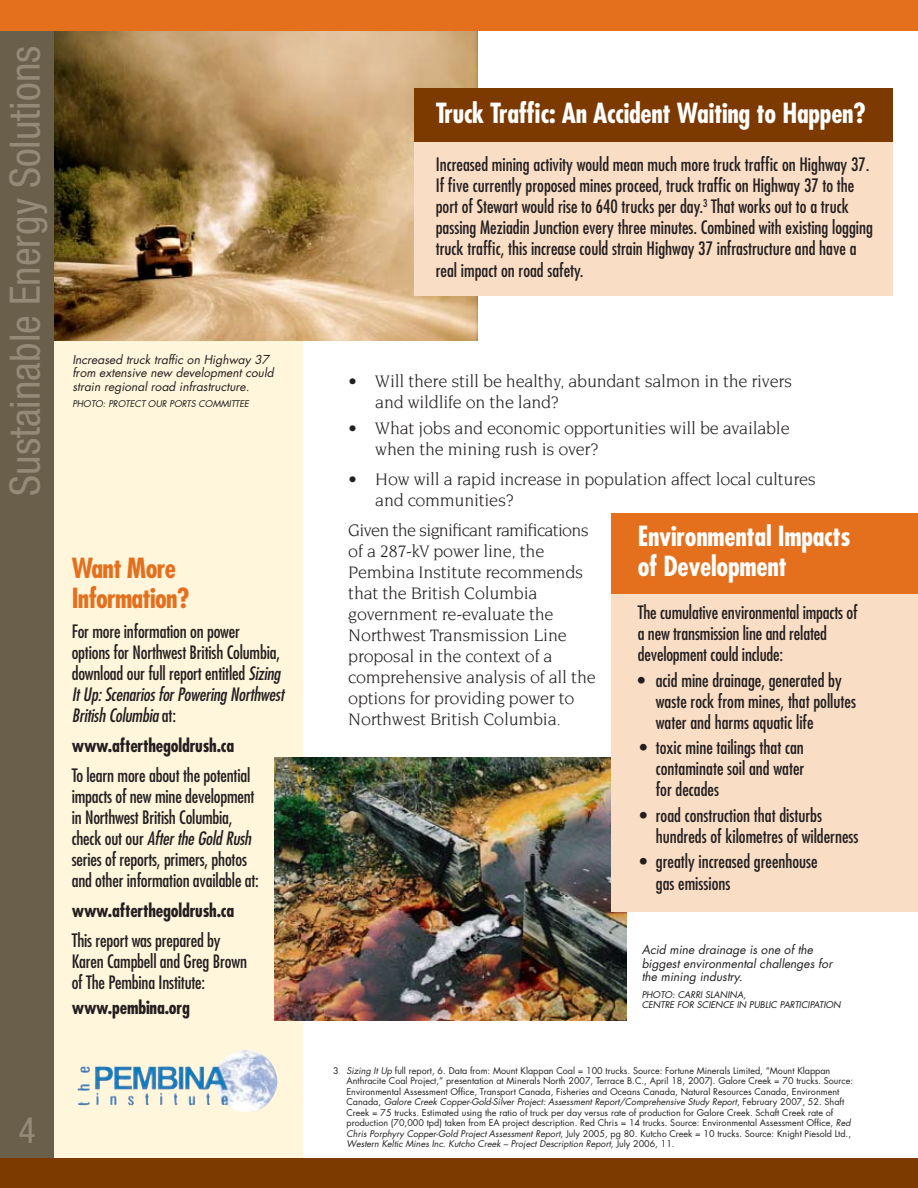
<style>
.page{position:relative;width:918px;height:1188px;background:#fff}
.page>*{position:absolute;margin:0;border:0;box-sizing:border-box;transform-origin:0 0}
.t1{font:condensed 42px "Helvetica Neue";color:#948a78}
.Subhead{font:700 condensed 27px/30px "Futura";letter-spacing:-.01em;color:#fff}
.Subhead-2{font:700 condensed 27px/30px "Futura";letter-spacing:-.025em;color:#e4701e}
.Sidebar{font:condensed 18px/21.1px "Futura";color:#231f20}
.Main_Text{font:18px/21px "Novarese";letter-spacing:-.015em;color:#231f20}
.Paragraph_Style_1{font:condensed 18px/21px "Futura";letter-spacing:-.01em;color:#231f20}
.Subhead-3{font:condensed 18px/21px "Futura";letter-spacing:-.01em;color:#231f20}
.Paragraph_Style_1-2{font:700 condensed 18px "Futura";letter-spacing:-.01em;color:#231f20}
.t2{font:italic 12px/13.5px "Futura";color:#231f20}
.Footnote_Text{font:9px/10.5px "Futura";color:#231f20}
.t3{font:italic 9px/10.5px "Futura";color:#1a1818}
.s1{font-style:italic}
</style>
<div class="page">
<div style="left:51px;top:29px;width:251px;height:1133px;background:#fff6dc"></div>
<img style="left:78px;top:1050px;width:200px;height:62px">
<img style="left:53px;top:31px;width:425px;height:310px">
<div style="left:414px;top:88px;width:478px;height:208px;background:#faddc5"></div>
<div style="left:0;top:28px;width:53px;height:1160px;background:#6a5f4a"></div>
<div style="left:0;top:0;width:918px;height:31px;background:#e4701e"></div>
<div style="left:0;top:1158px;width:918px;height:30px;background:#7c3a00"></div>
<div style="left:414px;top:88px;width:478px;height:54px;background:#7c3a00"></div>
<img style="left:275px;top:758px;width:351px;height:262px">
<div style="left:611px;top:513px;width:307px;height:398px;background:#faddc5"></div>
<div style="left:611px;top:513px;width:307px;height:81px;background:#e4701e"></div>
<p class="t1" style="left:1px;top:496px;width:451px;rotate:-90deg">Sustainable Energy Solutions</p>
<p class="t2" style="left:72px;top:352px;width:203px">Increased truck traffic on Highway 37 from extensive new development could strain regional road infrastructure.</p>
<p class="t3" style="left:72px;top:399px;width:178px">PHOTO: PROTECT OUR PORTS COMMITTEE</p>
<p class="Subhead-2" style="left:72px;top:553px;width:119px">Want More<br>Information?</p>
<p class="Paragraph_Style_1" style="left:72px;top:620px;width:214px">For more information on power<br>options for Northwest British Columbia, download our full report entitled <span class="s1">Sizing It Up: Scenarios for Powering Northwest British Columbia</span> at:</p>
<p class="Paragraph_Style_1-2" style="left:72px;top:734px;width:164px">www.afterthegoldrush.ca</p>
<p class="Paragraph_Style_1" style="left:72px;top:764px;width:189px">To learn more about the potential impacts of new mine development in Northwest British Columbia, check out our <span class="s1">After the Gold Rush </span>series of reports, primers, photos and other information available at:</p>
<p class="Paragraph_Style_1-2" style="left:72px;top:899px;width:164px">www.afterthegoldrush.ca</p>
<p class="Paragraph_Style_1" style="left:72px;top:929px;width:177px">This report was prepared by<br>Karen Campbell and Greg Brown of The Pembina Institute:</p>
<p class="Paragraph_Style_1-2" style="left:72px;top:996px;width:120px">www.pembina.org</p>
<p class="Subhead" style="left:436px;top:98px;width:432px">Truck Traffic: An Accident Waiting to Happen?</p>
<p class="Sidebar" style="left:436px;top:154px;width:439px">Increased mining activity would mean much more truck traffic on Highway 37.<br>If five currently proposed mines proceed, truck traffic on Highway 37 to the port of Stewart would rise to 640 trucks per day.<sup>3</sup> That works out to a truck passing Meziadin Junction every three minutes. Combined with existing logging truck traffic, this increase could strain Highway 37 infrastructure and have a real impact on road safety.</p>
<p class="Main_Text" style="left:375px;top:370px;width:418px">Will there still be healthy, abundant salmon in the rivers and wildlife on the land?</p>
<p class="Main_Text" style="left:375px;top:417px;width:416px">What jobs and economic opportunities will be available when the mining rush is over?</p>
<p class="Main_Text" style="left:375px;top:468px;width:442px">How will a rapid increase in population affect local cultures and communities?</p>
<p class="Main_Text" style="left:348px;top:519px;width:249px">Given the significant ramifications of a 287-kV power line, the<br>Pembina Institute recommends that the British Columbia government re-evaluate the<br>Northwest Transmission Line proposal in the context of a comprehensive analysis of all the options for providing power to<br>Northwest British Columbia.</p>
<h3 class="Main_Text" style="left:348px;top:370px;width:10px">•</h3>
<h3 class="Main_Text" style="left:348px;top:417px;width:10px">•</h3>
<h3 class="Main_Text" style="left:348px;top:468px;width:10px">•</h3>
<p class="Subhead" style="left:638px;top:521px;width:214px">Environmental Impacts of Development</p>
<p class="Subhead-3" style="left:638px;top:602px;width:221px">The cumulative environmental impacts of a new transmission line and related development could include:</p>
<p class="Sidebar" style="left:656px;top:669px;width:202px;text-indent:-18px">• acid mine drainage, generated by waste rock from mines, that pollutes water and harms aquatic life</p>
<p class="Sidebar" style="left:656px;top:737px;width:150px;text-align:justify;text-indent:-16px">• toxic mine tailings that can contaminate soil and water for decades</p>
<p class="Sidebar" style="left:656px;top:804px;width:204px;text-indent:-16px">• road construction that disturbs hundreds of kilometres of wilderness</p>
<p class="Sidebar" style="left:656px;top:851px;width:163px;line-height:21.6px;text-indent:-16px">• greatly increased greenhouse gas emissions</p>
<p class="t2" style="left:642px;top:943px;width:192px">Acid mine drainage is one of the biggest environmental challenges for the mining industry.</p>
<p class="t3" style="left:642px;top:989px;width:201px">PHOTO: CARRI SLANINA,<br>CENTRE FOR SCIENCE IN PUBLIC PARTICIPATION</p>
<p class="Footnote_Text" style="left:346px;top:1065px;width:508px;text-indent:-14px">3 <span class="s1">Sizing It Up</span> full report, 6. Data from: Mount Klappan Coal = 100 trucks. Source: Fortune Minerals Limited, “Mount Klappan Anthracite Coal Project,” presentation at Minerals North 2007, Terrace B.C., April 18, 2007). Galore Creek = 70 trucks. Source:<br>Environmental Assessment Office, Transport Canada, Fisheries and Oceans Canada, Natural Resources Canada, Environment Canada, <span class="s1">Galore Creek Copper-Gold-Silver Project: Assessment Report/Comprehensive Study Report</span>, February 2007, 52. Shaft Creek = 75 trucks. Estimated using the ratio of truck per day versus rate of production for Galore Creek. Schaft Creek rate of production (70,000 tpd) taken from EA project description. Red Chris = 14 trucks. Source: Environmental Assessment Office, <span class="s1">Red Chris Porphyry Copper-Gold Project Assessment Report</span>, July 2005, pg 80. Kutcho Creek = 10 trucks. Source: Knight Piesold Ltd., <span class="s1">Western Keltic Mines Inc. Kutcho Creek – Project Description Report</span>, July 2006, 11.</p>
</div>
